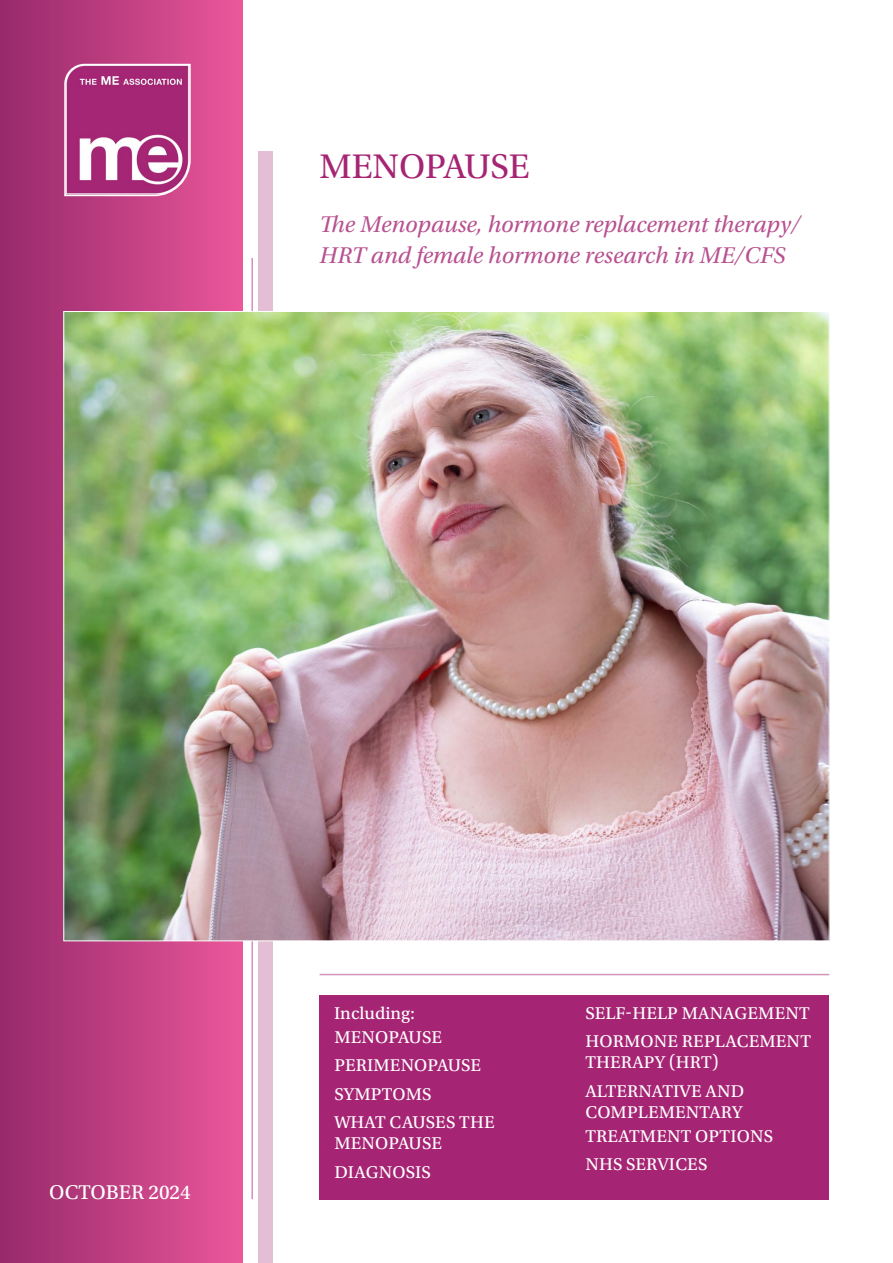
<style>
.page{position:relative;width:893px;height:1263px;background:#fff}
.page>*{position:absolute;margin:0;border:0;box-sizing:border-box;transform-origin:0 0}
.t1{font:36px "Utopia Std";color:#a52574}
.t2{font:italic 24px/31.5px "Utopia Std";color:#b75190}
.t3{font:21px "Utopia Std Capt";color:#fff}
.t4{font:18px/28.5px "Utopia Std Capt";letter-spacing:.01em;color:#fff}
</style>
<div class="page">
<div style="left:0;top:0;width:242px;height:1263px;background:linear-gradient(to right,#952b6b,#e9589a)"></div>
<div style="left:320px;top:995px;width:509px;height:204px;background:#a52574"></div>
<hr style="left:320px;top:974px;width:509px;height:1px;background:#d292b9">
<div style="left:258px;top:152px;width:15px;height:1111px;background:#e4bed5"></div>
<hr style="left:251px;top:258px;width:2px;height:941px;background:#d292b9">
<svg style="left:64px;top:63px;width:127px;height:134px;background:#b85492"></svg>
<img style="left:65px;top:313px;width:763px;height:626px">
<h1 class="t1" style="left:320px;top:147px;width:212px">MENOPAUSE</h1>
<h2 class="t2" style="left:320px;top:209px;width:483px">The Menopause, hormone replacement therapy/<br>HRT and female hormone research in ME/CFS</h2>
<p class="t3" style="left:49px;top:1180px;width:143px">OCTOBER 2024</p>
<p class="t4" style="left:334px;top:1001px;width:109px;line-height:24px">Including:<br>MENOPAUSE</p>
<p class="t4" style="left:334px;top:1051px;width:162px">PERIMENOPAUSE<br>SYMPTOMS<br>WHAT CAUSES THE</p>
<p class="t4" style="left:334px;top:1129px;width:109px">MENOPAUSE<br>DIAGNOSIS</p>
<p class="t4" style="left:585px;top:999px;width:227px">SELF-HELP MANAGEMENT<br>HORMONE REPLACEMENT</p>
<p class="t4" style="left:585px;top:1048px;width:160px">THERAPY (HRT)<br>ALTERNATIVE AND</p>
<p class="t4" style="left:585px;top:1100px;width:189px;line-height:24px">COMPLEMENTARY<br>TREATMENT OPTIONS</p>
<p class="t4" style="left:585px;top:1150px;width:123px">NHS SERVICES</p>
</div>
